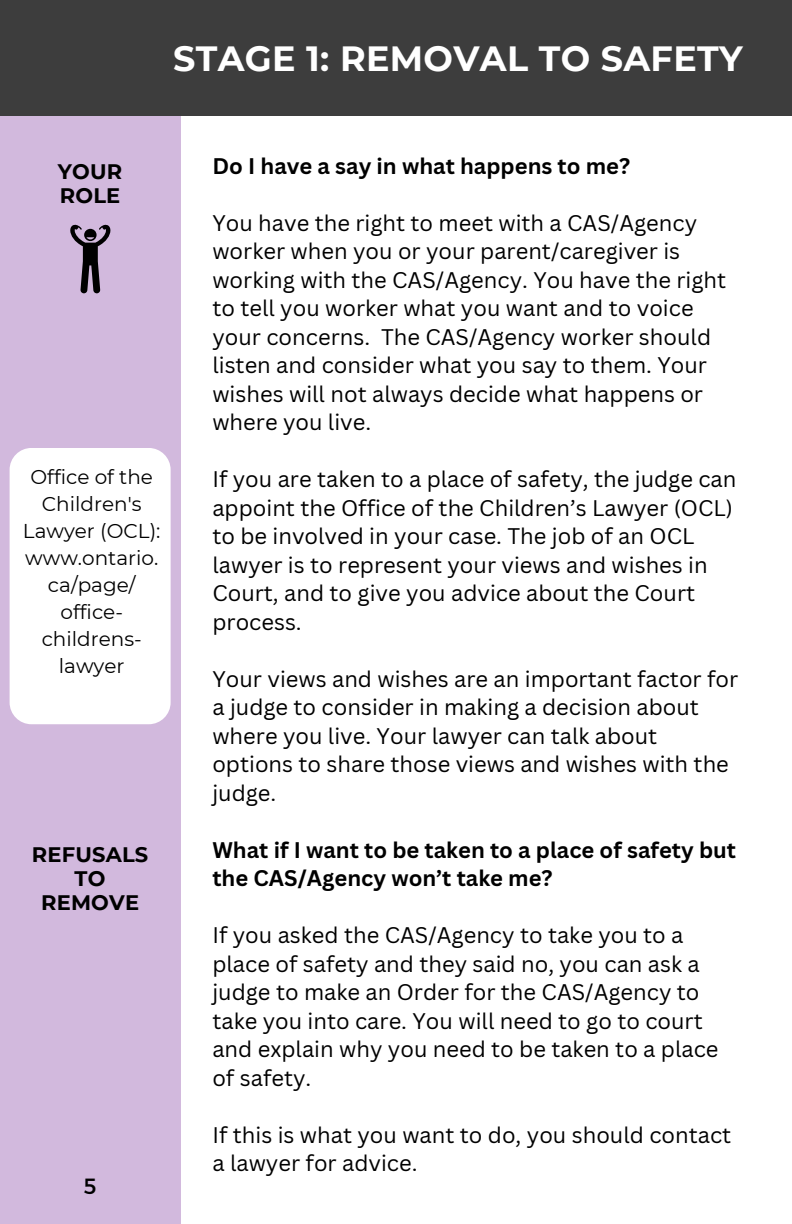
<style>
.page{position:relative;width:792px;height:1224px;background:#fff}
.page>*{position:absolute;margin:0;border:0;box-sizing:border-box;transform-origin:0 0}
.t1{font:700 35px "Montserrat";letter-spacing:.01em;color:#fff}
.t2{font:22px/28.4px "Canva Sans";color:#000}
.t3{font:700 22px/28.4px "Canva Sans";color:#000}
.t4{font:22px "Montserrat";color:#000}
.t5{font:700 21px/24px "Montserrat";letter-spacing:.01em;color:#000}
.t6{font:20px/27px "Montserrat";color:#000;text-align:center}
</style>
<div class="page">
<div style="left:0;top:0;width:180px;height:1224px;background:#d2b9dd"></div>
<div style="left:10px;top:448px;width:161px;height:276px;background:#fff"></div>
<div style="left:0;top:0;width:792px;height:115px;background:#3d3d3d"></div>
<svg style="left:70px;top:224px;width:41px;height:69px"></svg>
<h1 class="t1" style="left:173px;top:37px;width:571px">STAGE 1: REMOVAL TO SAFETY</h1>
<p class="t5" style="left:58px;top:159px;width:66px">YOUR<br>ROLE</p>
<p class="t6" style="left:23px;top:463px;width:139px">Office of the<br>Children's<br>Lawyer (OCL): www.ontario. ca/page/ office&shy;childrens&shy;lawyer</p>
<p class="t5" style="left:32px;top:843px;width:118px;text-align:center">REFUSALS<br>TO<br>REMOVE</p>
<p class="t4" style="left:84px;top:1171px;width:14px">5</p>
<p class="t3" style="left:212px;top:151px;width:419px">Do I have a say in what happens to me?</p>
<p class="t2" style="left:212px;top:208px;width:515px">You have the right to meet with a CAS/Agency worker when you or your parent/caregiver is working with the CAS/Agency. You have the right to tell you worker what you want and to voice your concerns. The CAS/Agency worker should listen and consider what you say to them. Your wishes will not always decide what happens or where you live.</p>
<p class="t2" style="left:212px;top:464px;width:526px">If you are taken to a place of safety, the judge can appoint the Office of the Children’s Lawyer (OCL) to be involved in your case. The job of an OCL lawyer is to represent your views and wishes in Court, and to give you advice about the Court process.</p>
<p class="t2" style="left:212px;top:664px;width:527px">Your views and wishes are an important factor for a judge to consider in making a decision about where you live. Your lawyer can talk about options to share those views and wishes with the judge.</p>
<p class="t3" style="left:212px;top:835px;width:525px">What if I want to be taken to a place of safety but the CAS/Agency won’t take me?</p>
<p class="t2" style="left:212px;top:920px;width:508px">If you asked the CAS/Agency to take you to a place of safety and they said no, you can ask a judge to make an Order for the CAS/Agency to take you into care. You will need to go to court and explain why you need to be taken to a place of safety.</p>
<p class="t2" style="left:212px;top:1120px;width:520px">If this is what you want to do, you should contact a lawyer for advice.</p>
</div>
